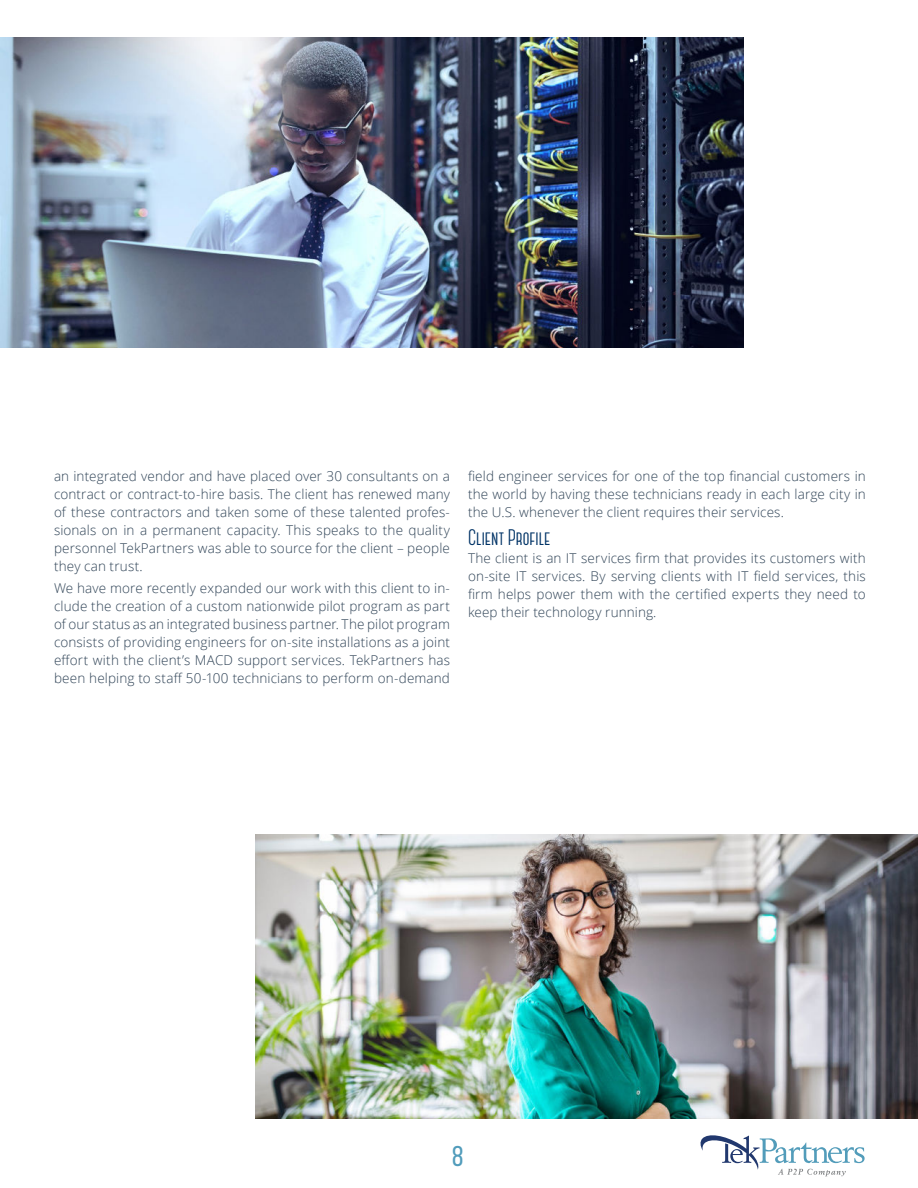
<style>
.page{position:relative;width:918px;height:1188px;background:#fff}
.page>*{position:absolute;margin:0;border:0;box-sizing:border-box;transform-origin:0 0}
.t1{font:28.5px "Bebas Neue";color:#519cbb}
.t2{font:700 22.5px "Canter";color:#036}
.t3{font:300 13.5px/18px "Open Sans";letter-spacing:.01em;color:#2e4255;text-align:justify}
</style>
<div class="page">
<svg style="left:700px;top:1135px;width:165px;height:41px"></svg>
<img style="left:0;top:37px;width:743px;height:311px">
<img style="left:256px;top:835px;width:662px;height:284px">
<p class="t3" style="left:54px;top:468px;width:398px">an integrated vendor and have placed over 30 consultants on a contract or contract-to-hire basis. The client has renewed many of these contractors and taken some of these talented profes&shy;sionals on in a permanent capacity. This speaks to the quality personnel TekPartners was able to source for the client – people they can trust.</p>
<p class="t3" style="left:54px;top:580px;width:398px">We have more recently expanded our work with this client to in&shy;clude the creation of a custom nationwide pilot program as part of our status as an integrated business partner. The pilot program consists of providing engineers for on-site installations as a joint effort with the client’s MACD support services. TekPartners has been helping to staff 50-100 technicians to perform on-demand</p>
<p class="t3" style="left:468px;top:466px;width:399px">field engineer services for one of the top financial customers in the world by having these technicians ready in each large city in the U.S. whenever the client requires their services.</p>
<h2 class="t2" style="left:468px;top:524px;width:84px">Client Profile</h2>
<p class="t3" style="left:468px;top:549px;width:399px">The client is an IT services firm that provides its customers with on-site IT services. By serving clients with IT field services, this firm helps power them with the certified experts they need to keep their technology running.</p>
<h1 class="t1" style="left:452px;top:1140px;width:13px">8</h1>
</div>
